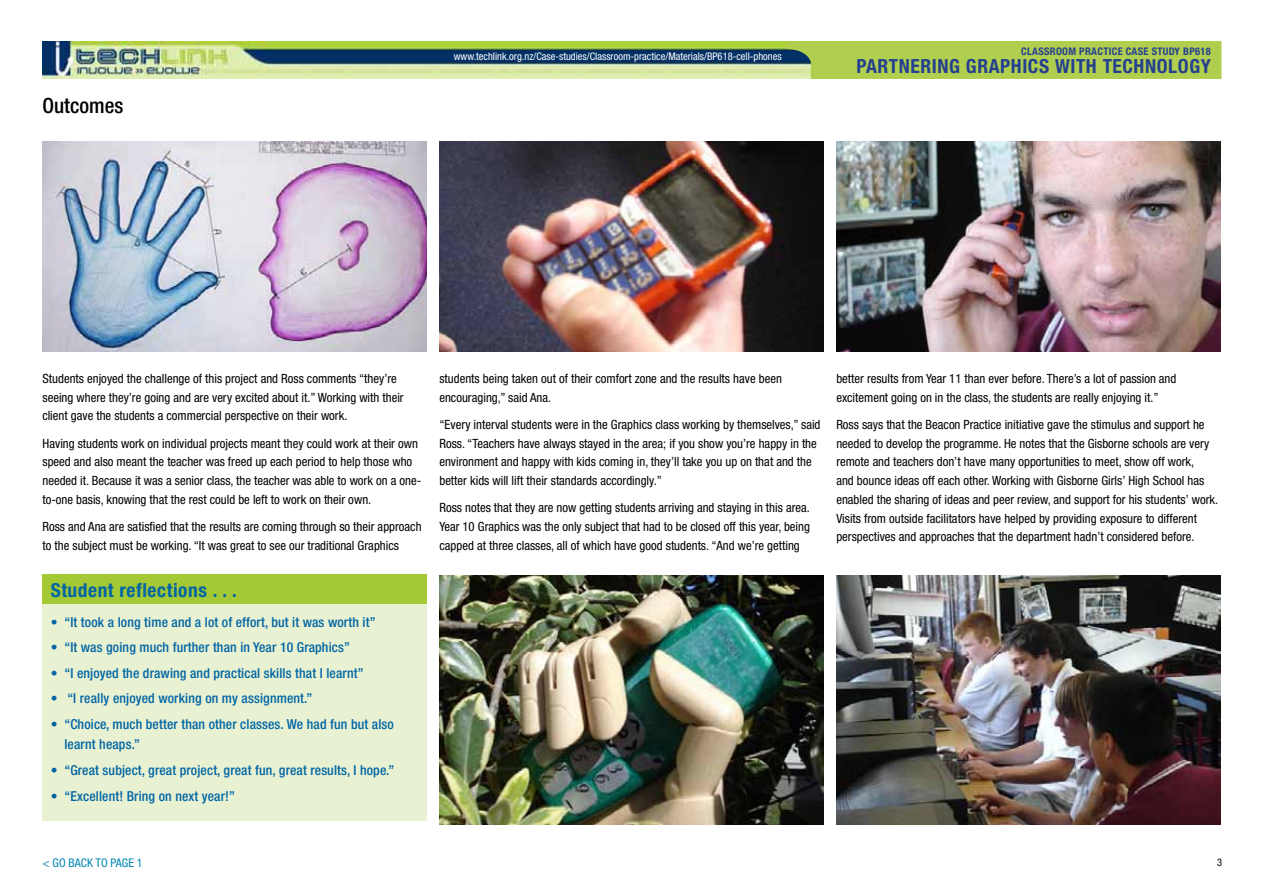
<style>
.page{position:relative;width:1263px;height:893px;background:#fff}
.page>*{position:absolute;margin:0;border:0;box-sizing:border-box;transform-origin:0 0}
.t1{font:500 condensed 21px "Helvetica Neue";color:#000}
.t2{font:700 condensed 19.5px "Helvetica Neue";letter-spacing:.03em;color:#25408f}
.t3{font:700 condensed 19.35px "Helvetica Neue";letter-spacing:.03em;color:#0065a4}
.t4{font:500 condensed 13.65px/20.1px "Helvetica Neue";letter-spacing:.01em;color:#0065a4}
.t5{font:condensed 12.75px/18.8px "Helvetica Neue";color:#000}
.t6{font:condensed 12px "Helvetica Neue";color:#0087af}
.t7{font:condensed 10.5px "Helvetica Neue";color:#fff}
.t8{font:700 condensed 10.5px "Helvetica Neue";letter-spacing:.03em;color:#25408f}
.t9{font:condensed 10.5px "Helvetica Neue";color:#000}
</style>
<div class="page">
<img style="left:43px;top:42px;width:744px;height:36px">
<div style="left:787px;top:42px;width:434px;height:37px;background:#b1cf4f"></div>
<div style="left:43px;top:574px;width:384px;height:247px;background:#e9f1d3"></div>
<div style="left:43px;top:574px;width:384px;height:30px;background:#a5c935"></div>
<img style="left:43px;top:142px;width:384px;height:209px">
<img style="left:439px;top:142px;width:384px;height:209px">
<img style="left:836px;top:142px;width:384px;height:209px">
<img style="left:439px;top:575px;width:384px;height:250px">
<img style="left:836px;top:575px;width:384px;height:250px">
<h1 class="t1" style="left:43px;top:93px;width:82px">Outcomes</h1>
<p class="t7" style="left:454px;top:50px;width:329px">www.techlink.org.nz/Case-studies/Classroom-practice/Materials/BP618-cell-phones</p>
<p class="t8" style="left:1021px;top:45px;width:118px">CLASSROOM PRACTICE CASE</p>
<p class="t8" style="left:1152px;top:45px;width:61px">STUDY BP618</p>
<h2 class="t2" style="left:856px;top:54px;width:356px">PARTNERING GRAPHICS WITH TECHNOLOGY</h2>
<p class="t5" style="left:43px;top:369px;width:363px">Students enjoyed the challenge of this project and Ross comments “they’re seeing where they’re going and are very excited about it.” Working with their client gave the students a commercial perspective on their work.</p>
<p class="t5" style="left:43px;top:434px;width:380px">Having students work on individual projects meant they could work at their own speed and also meant the teacher was freed up each period to help those who needed it. Because it was a senior class, the teacher was able to work on a one&shy;to-one basis, knowing that the rest could be left to work on their own.</p>
<p class="t5" style="left:43px;top:517px;width:381px">Ross and Ana are satisfied that the results are coming through so their approach to the subject must be working. “It was great to see our traditional Graphics</p>
<h3 class="t3" style="left:51px;top:579px;width:188px">STUDENT REFLECTIONS . . .</h3>
<p class="t4" style="left:51px;top:611px;width:326px">• “It took a long time and a lot of effort, but it was worth it”</p>
<p class="t4" style="left:51px;top:637px;width:301px">• “It was going much further than in Year 10 Graphics”</p>
<p class="t4" style="left:51px;top:663px;width:314px">• “I enjoyed the drawing and practical skills that I learnt”</p>
<p class="t4" style="left:51px;top:688px;width:263px">• “I really enjoyed working on my assignment.”</p>
<p class="t4" style="left:64px;top:714px;width:331px;text-indent:-14px">• “Choice, much better than other classes. We had fun but also learnt heaps.”</p>
<p class="t4" style="left:51px;top:760px;width:345px">• “Great subject, great project, great fun, great results, I hope.”</p>
<p class="t4" style="left:51px;top:785px;width:186px">• “Excellent! Bring on next year!”</p>
<p class="t5" style="left:439px;top:369px;width:344px">students being taken out of their comfort zone and the results have been encouraging,” said Ana.</p>
<p class="t5" style="left:439px;top:415px;width:383px">“Every interval students were in the Graphics class working by themselves,” said Ross. “Teachers have always stayed in the area; if you show you’re happy in the environment and happy with kids coming in, they’ll take you up on that and the better kids will lift their standards accordingly.”</p>
<p class="t5" style="left:439px;top:498px;width:372px;text-align:justify">Ross notes that they are now getting students arriving and staying in this area.<br>Year 10 Graphics was the only subject that had to be closed off this year, being capped at three classes, all of which have good students. “And we’re getting</p>
<p class="t5" style="left:836px;top:369px;width:342px">better results from Year 11 than ever before. There’s a lot of passion and excitement going on in the class, the students are really enjoying it.”</p>
<p class="t5" style="left:836px;top:415px;width:383px">Ross says that the Beacon Practice initiative gave the stimulus and support he needed to develop the programme. He notes that the Gisborne schools are very remote and teachers don’t have many opportunities to meet, show off work,<br>and bounce ideas off each other. Working with Gisborne Girls’ High School has enabled the sharing of ideas and peer review, and support for his students’ work.<br>Visits from outside facilitators have helped by providing exposure to different perspectives and approaches that the department hadn’t considered before.</p>
<p class="t6" style="left:43px;top:855px;width:102px">&lt; GO BACK TO PAGE 1</p>
<p class="t9" style="left:1217px;top:856px;width:7px">3</p>
</div>
